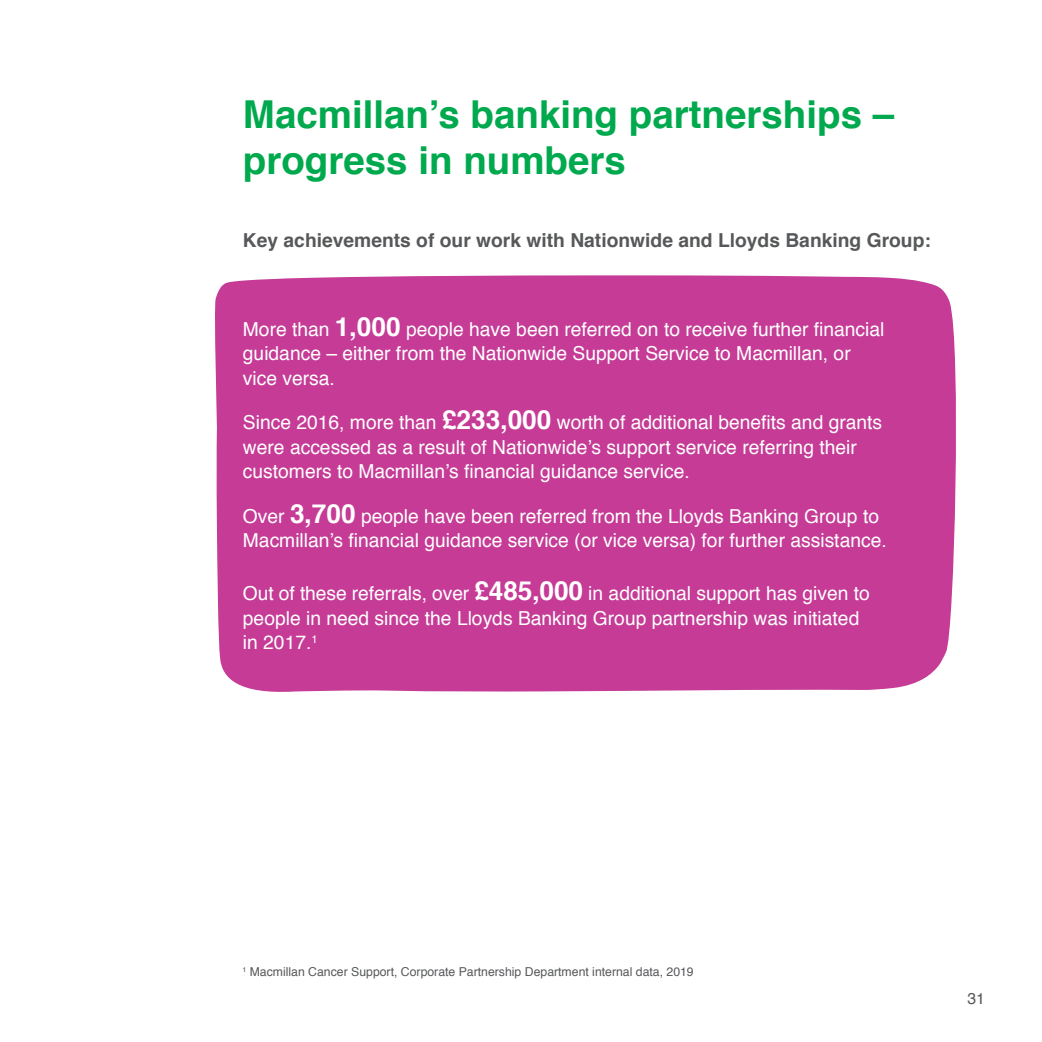
<style>
.page{position:relative;width:1042px;height:1042px;background:#fff}
.page>*{position:absolute;margin:0;border:0;box-sizing:border-box;transform-origin:0 0}
.t1{font:700 38.5px/45.5px "Helvetica";color:#00a94e}
.t2{font:19.25px/24.5px "Helvetica";color:#fff}
.t3{font:700 19.25px "Helvetica";color:#57585a}
.t4{font:15.75px "Helvetica";color:#57585a}
.t5{font:12.25px "Helvetica";color:#57585a}
.s1{font-weight:700;font-size:26.25px}
</style>
<div class="page">
<div style="left:215px;top:275px;width:741px;height:417px;background:#c53b96"></div>
<h1 class="t1" style="left:243px;top:92px;width:653px">Macmillan’s banking partnerships – progress in numbers</h1>
<p class="t3" style="left:243px;top:225px;width:689px">Key achievements of our work with Nationwide and Lloyds Banking Group:</p>
<p class="t2" style="left:243px;top:317px;width:643px">More than <span class="s1">1,000</span> people have been referred on to receive further financial guidance – either from the Nationwide Support Service to Macmillan, or vice versa.</p>
<p class="t2" style="left:243px;top:411px;width:641px">Since 2016, more than <span class="s1">£233,000</span> worth of additional benefits and grants were accessed as a result of Nationwide’s support service referring their customers to Macmillan’s financial guidance service.</p>
<p class="t2" style="left:243px;top:504px;width:645px">Over <span class="s1">3,700</span> people have been referred from the Lloyds Banking Group to<br>Macmillan’s financial guidance service (or vice versa) for further assistance.</p>
<p class="t2" style="left:243px;top:582px;width:628px">Out of these referrals, over <span class="s1">£485,000</span> in additional support has given to people in need since the Lloyds Banking Group partnership was initiated in 2017.<sup>1</sup></p>
<p class="t5" style="left:242px;top:962px;width:453px"><sup>1</sup> Macmillan Cancer Support, Corporate Partnership Department internal data, 2019</p>
<p class="t4" style="left:967px;top:986px;width:19px">31</p>
</div>
